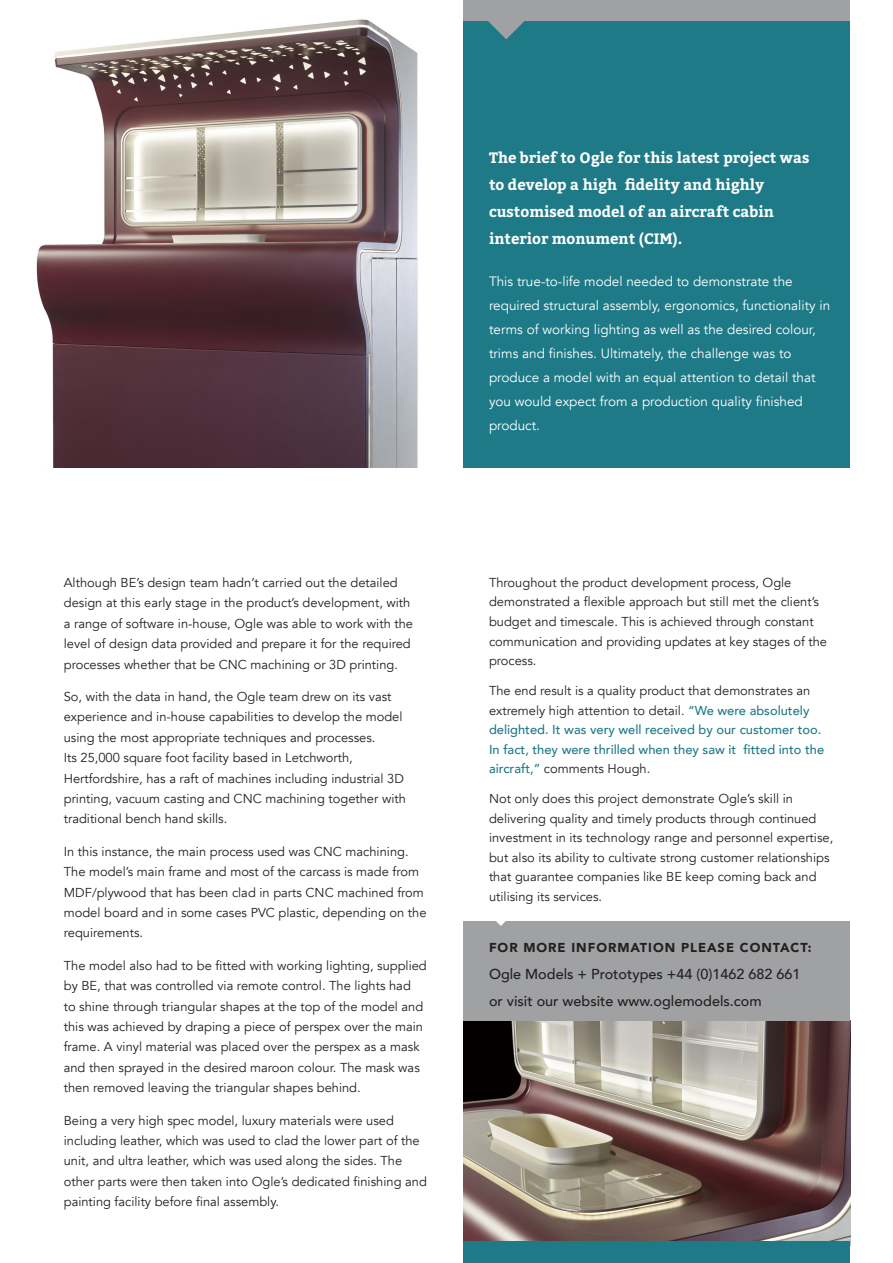
<style>
.page{position:relative;width:893px;height:1263px;background:#fff}
.page>*{position:absolute;margin:0;border:0;box-sizing:border-box;transform-origin:0 0}
.t1{font:700 15px/27px "Bitter";color:#fff}
.t2{font:500 14.4px "Avenir";color:#231f20}
.t3{font:13.5px/24px "Avenir";color:#fff}
.t4{font:12.9px/20.4px "Avenir";color:#231f20}
.t5{font:500 12.9px/19.5px "Avenir";color:#1e7a87}
.t6{font:900 12.9px "Avenir";letter-spacing:.075em;color:#231f20}
.s1{font-weight:400;color:#231f20}
</style>
<div class="page">
<img style="left:36px;top:19px;width:382px;height:449px">
<div style="left:463px;top:0;width:387px;height:21px;background:#9fa1a3"></div>
<div style="left:463px;top:21px;width:387px;height:447px;background:#1e7a87"></div>
<img style="left:463px;top:1020px;width:387px;height:222px">
<div style="left:463px;top:1242px;width:387px;height:21px;background:#1e7a87"></div>
<div style="left:463px;top:921px;width:387px;height:99px;background:#9fa1a3"></div>
<svg style="left:488px;top:21px;width:36px;height:18px"></svg>
<svg style="left:496px;top:921px;width:10px;height:5px"></svg>
<p class="t4" style="left:64px;top:573px;width:351px">Although BE’s design team hadn’t carried out the detailed design at this early stage in the product’s development, with a range of software in-house, Ogle was able to work with the level of design data provided and prepare it for the required processes whether that be CNC machining or 3D printing.</p>
<p class="t4" style="left:64px;top:687px;width:340px">So, with the data in hand, the Ogle team drew on its vast experience and in-house capabilities to develop the model using the most appropriate techniques and processes.</p>
<p class="t4" style="left:64px;top:748px;width:344px">Its 25,000 square foot facility based in Letchworth, Hertfordshire, has a raft of machines including industrial 3D printing, vacuum casting and CNC machining together with traditional bench hand skills.</p>
<p class="t4" style="left:64px;top:841px;width:364px">In this instance, the main process used was CNC machining.<br>The model’s main frame and most of the carcass is made from MDF/plywood that has been clad in parts CNC machined from model board and in some cases PVC plastic, depending on the requirements.</p>
<p class="t4" style="left:64px;top:955px;width:365px">The model also had to be fitted with working lighting, supplied by BE, that was controlled via remote control. The lights had<br>to shine through triangular shapes at the top of the model and this was achieved by draping a piece of perspex over the main frame. A vinyl material was placed over the perspex as a mask and then sprayed in the desired maroon colour. The mask was then removed leaving the triangular shapes behind.</p>
<p class="t4" style="left:64px;top:1110px;width:365px">Being a very high spec model, luxury materials were used including leather, which was used to clad the lower part of the unit, and ultra leather, which was used along the sides. The other parts were then taken into Ogle’s dedicated finishing and painting facility before final assembly.</p>
<p class="t1" style="left:489px;top:144px;width:322px">The brief to Ogle for this latest project was</p>
<p class="t1" style="left:489px;top:171px;width:286px">to develop a high fidelity and highly customised model of an aircraft cabin interior monument (CIM).</p>
<p class="t3" style="left:489px;top:269px;width:343px">This true-to-life model needed to demonstrate the required structural assembly, ergonomics, functionality in terms of working lighting as well as the desired colour, trims and finishes. Ultimately, the challenge was to produce a model with an equal attention to detail that you would expect from a production quality finished product.</p>
<p class="t4" style="left:489px;top:573px;width:340px;line-height:19.5px">Throughout the product development process, Ogle demonstrated a flexible approach but still met the client’s budget and timescale. This is achieved through constant communication and providing updates at key stages of the process.</p>
<p class="t5" style="left:489px;top:680px;width:337px"><span class="s1">The end result is a quality product that demonstrates an extremely high attention to detail.</span> “We were absolutely delighted. It was very well received by our customer too.<br>In fact, they were thrilled when they saw it fitted into the aircraft,” <span class="s1">comments Hough.</span></p>
<p class="t4" style="left:489px;top:789px;width:346px;line-height:19.5px">Not only does this project demonstrate Ogle’s skill in delivering quality and timely products through continued investment in its technology range and personnel expertise, but also its ability to cultivate strong customer relationships that guarantee companies like BE keep coming back and utilising its services.</p>
<p class="t6" style="left:489px;top:936px;width:324px">FOR MORE INFORMATION PLEASE CONTACT:</p>
<p class="t2" style="left:489px;top:961px;width:313px">Ogle Models + Prototypes +44 (0)1462 682 661</p>
<p class="t2" style="left:489px;top:988px;width:274px">or visit our website www.oglemodels.com</p>
</div>
